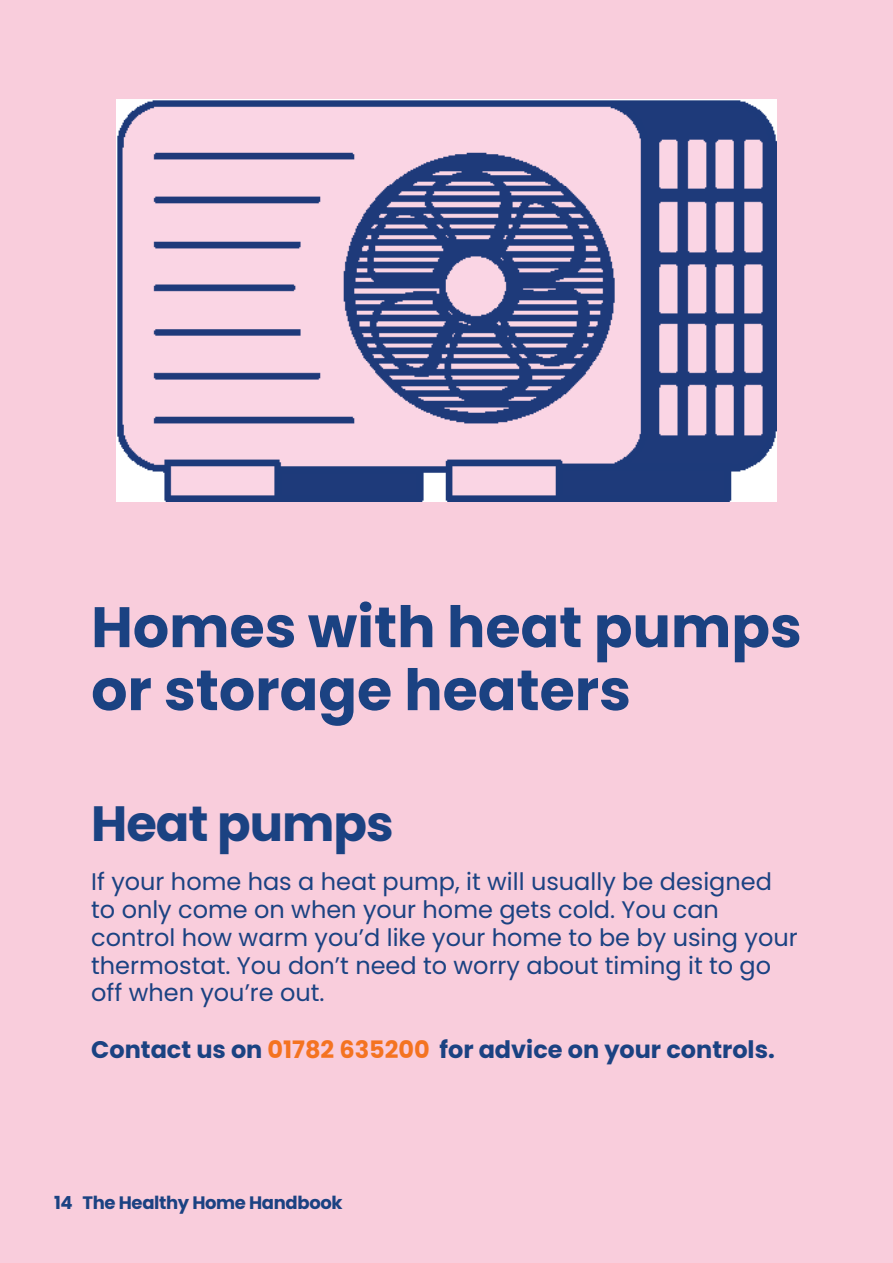
<style>
.page{position:relative;width:893px;height:1263px;background:#f9cddc}
.page>*{position:absolute;margin:0;border:0;box-sizing:border-box;transform-origin:0 0}
.t1{font:700 57px/63px "Poppins";color:#1b4282}
.t2{font:700 49.5px "Poppins";letter-spacing:-.02em;color:#1b4282}
.t3{font:24px/27.8px "Poppins";color:#1b4282}
.t4{font:700 24px "Poppins";color:#1b4282}
.t5{font:700 18px "Poppins";letter-spacing:-.02em;color:#1b4282}
.s1{color:#f47321}
</style>
<div class="page">
<img style="left:117px;top:99px;width:659px;height:403px">
<p class="t1" style="left:91px;top:596px;width:712px">Homes with heat pumps or storage heaters</p>
<p class="t2" style="left:91px;top:795px;width:304px">Heat pumps</p>
<p class="t3" style="left:91px;top:868px;width:708px">If your home has a heat pump, it will usually be designed to only come on when your home gets cold. You can control how warm you’d like your home to be by using your thermostat. You don’t need to worry about timing it to go off when you’re out.</p>
<p class="t4" style="left:91px;top:1035px;width:685px">Contact us on <span class="s1">01782 635200</span> for advice on your controls.</p>
<p class="t5" style="left:54px;top:1192px;width:290px">14 The Healthy Home Handbook</p>
</div>
